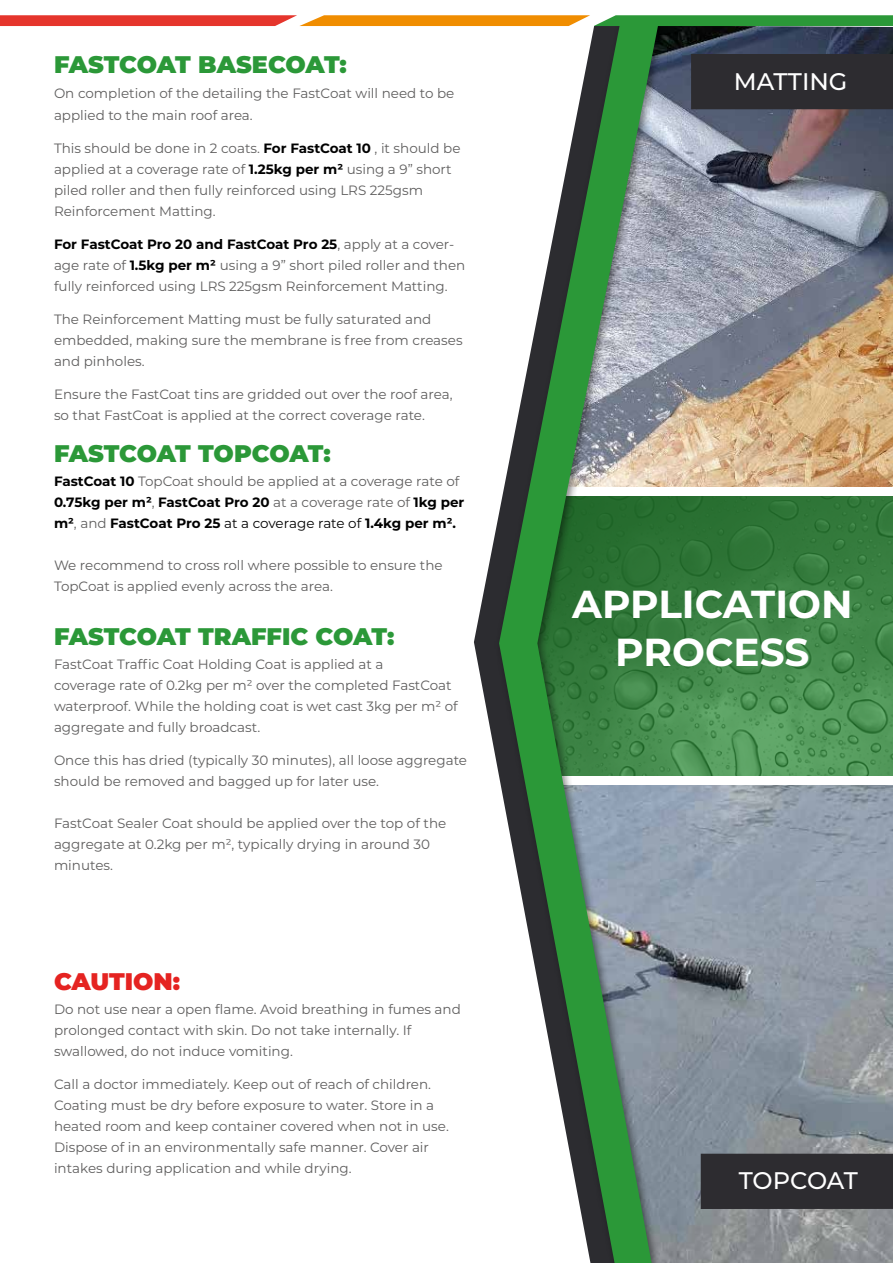
<style>
.page{position:relative;width:893px;height:1263px;background:#fff}
.page>*{position:absolute;margin:0;border:0;box-sizing:border-box;transform-origin:0 0}
.t1{font:700 39px/48px "Montserrat";color:#fff;text-align:center}
.t2{font:900 24px "Montserrat";letter-spacing:-.01em;color:#2b9838}
.t3{font:500 24px "Montserrat";color:#fff}
.t4{font:900 24px "Montserrat";letter-spacing:-.005em;color:#e52321}
.t5{font:13.5px/21px "Montserrat";color:#5f5e5e}
.t6{font:700 13.5px/21px "Montserrat";color:#000}
.s1{font-weight:700;color:#000}
.s2{font-weight:400;color:#5f5e5e}
.s3{font-weight:400}
</style>
<div class="page">
<svg style="left:678px;top:496px;width:215px;height:280px;background:#418749"></svg>
<img style="left:678px;top:26px;width:215px;height:461px">
<img style="left:678px;top:785px;width:215px;height:478px">
<svg style="left:474px;top:539px;width:20px;height:210px"></svg>
<div style="left:494px;top:0;width:184px;height:1263px;background:#000;opacity:.5"></div>
<svg style="left:499px;top:0;width:164px;height:1263px"></svg>
<div style="left:701px;top:1154px;width:192px;height:55px;background:#2d2c30"></div>
<div style="left:588px;top:0;width:93px;height:25px;background:#fff"></div>
<svg style="left:0;top:15px;width:893px;height:11px;background:#af7e33"></svg>
<div style="left:691px;top:54px;width:202px;height:55px;background:#2d2c30"></div>
<h2 class="t2" style="left:54px;top:46px;width:294px">FASTCOAT BASECOAT:</h2>
<p class="t5" style="left:54px;top:83px;width:402px">On completion of the detailing the FastCoat will need to be applied to the main roof area.</p>
<p class="t5" style="left:54px;top:137px;width:408px">This should be done in 2 coats. <span class="s1">For FastCoat 10</span> , it should be applied at a coverage rate of <span class="s1">1.25kg per m²</span> using a 9” short piled roller and then fully reinforced using LRS 225gsm Reinforcement Matting.</p>
<p class="t5" style="left:54px;top:233px;width:413px"><span class="s1">For FastCoat Pro 20 and FastCoat Pro 25</span>, apply at a cover&shy;age rate of <span class="s1">1.5kg per m²</span> using a 9” short piled roller and then fully reinforced using LRS 225gsm Reinforcement Matting.</p>
<p class="t5" style="left:54px;top:308px;width:410px">The Reinforcement Matting must be fully saturated and embedded, making sure the membrane is free from creases and pinholes.</p>
<p class="t5" style="left:54px;top:383px;width:400px">Ensure the FastCoat tins are gridded out over the roof area, so that FastCoat is applied at the correct coverage rate.</p>
<h2 class="t2" style="left:54px;top:435px;width:278px">FASTCOAT TOPCOAT:</h2>
<p class="t6" style="left:54px;top:470px;width:412px">FastCoat 10 <span class="s2">TopCoat should be applied at a coverage rate of<br></span>0.75kg per m²<span class="s2">,</span> FastCoat Pro 20 <span class="s2">at a coverage rate of</span> 1kg per m²<span class="s2">, and</span> FastCoat Pro 25 <span class="s3">at a coverage rate of</span> 1.4kg per m².</p>
<p class="t5" style="left:54px;top:554px;width:390px">We recommend to cross roll where possible to ensure the<br>TopCoat is applied evenly across the area.</p>
<h2 class="t2" style="left:54px;top:618px;width:342px">FASTCOAT TRAFFIC COAT:</h2>
<p class="t5" style="left:54px;top:653px;width:405px">FastCoat Traffic Coat Holding Coat is applied at a<br>coverage rate of 0.2kg per m² over the completed FastCoat waterproof. While the holding coat is wet cast 3kg per m² of aggregate and fully broadcast.</p>
<p class="t5" style="left:54px;top:749px;width:415px">Once this has dried (typically 30 minutes), all loose aggregate should be removed and bagged up for later use.</p>
<p class="t5" style="left:54px;top:812px;width:394px">FastCoat Sealer Coat should be applied over the top of the aggregate at 0.2kg per m², typically drying in around 30 minutes.</p>
<h2 class="t4" style="left:54px;top:963px;width:128px">CAUTION:</h2>
<p class="t5" style="left:54px;top:998px;width:408px">Do not use near a open flame. Avoid breathing in fumes and prolonged contact with skin. Do not take internally. If swallowed, do not induce vomiting.</p>
<p class="t5" style="left:54px;top:1073px;width:396px">Call a doctor immediately. Keep out of reach of children.<br>Coating must be dry before exposure to water. Store in a heated room and keep container covered when not in use.<br>Dispose of in an environmentally safe manner. Cover air intakes during application and while drying.</p>
<h2 class="t3" style="left:734px;top:64px;width:115px">MATTING</h2>
<h1 class="t1" style="left:572px;top:578px;width:282px">APPLICATION<br>PROCESS</h1>
<h2 class="t3" style="left:739px;top:1164px;width:121px">TOPCOAT</h2>
</div>
